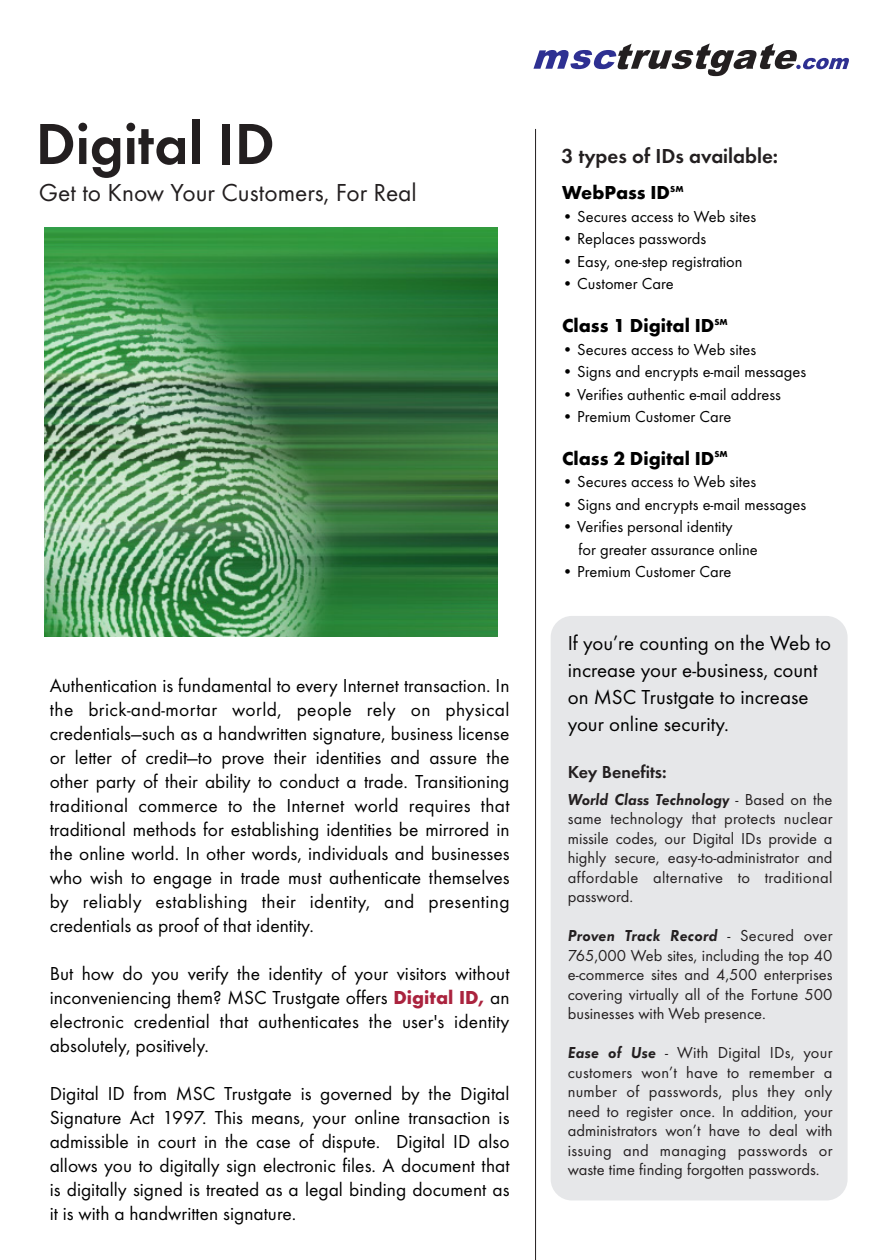
<style>
.page{position:relative;width:893px;height:1260px;background:#fff}
.page>*{position:absolute;margin:0;border:0;box-sizing:border-box;transform-origin:0 0}
.t1{font:600 60px "Futura T";color:#231f20}
.t2{font:25.5px "Futura T";color:#231f20}
.t3{font:21px/27px "Futura T";color:#000}
.t4{font:600 21px "Futura T";color:#231f20}
.t5{font:19.5px/24px "Futura T";color:#000;text-align:justify}
.t6{font:700 19.5px "Futura T";color:#000}
.t7{font:600 18px "Futura T";color:#231f20}
.t8{font:16.5px/19.5px "Futura T";color:#231f20;text-align:justify}
.t9{font:16.5px/22.5px "Futura T";color:#000}
.s1{font-weight:700;color:#aa233e}
.s2{font-weight:600;font-style:italic}
</style>
<div class="page">
<div style="left:551px;top:616px;width:297px;height:584px;background:#e6e7e9;border-radius:21px"></div>
<img style="left:45px;top:227px;width:452px;height:410px">
<svg style="left:533px;top:43px;width:316px;height:33px"></svg>
<hr style="left:535px;top:129px;width:1px;height:1131px;background:#231f20">
<h1 class="t1" style="left:36px;top:123px;width:241px">Digital ID</h1>
<h2 class="t2" style="left:39px;top:183px;width:379px">Get to Know Your Customers, For Real</h2>
<p class="t6" style="left:562px;top:186px;width:123px">WebPass ID<sup>SM</sup></p>
<p class="t9" style="left:562px;top:207px;width:196px">• Secures access to Web sites</p>
<p class="t9" style="left:562px;top:229px;width:146px">• Replaces passwords</p>
<p class="t9" style="left:562px;top:252px;width:182px">• Easy, one-step registration</p>
<p class="t9" style="left:562px;top:274px;width:113px">• Customer Care</p>
<p class="t6" style="left:562px;top:319px;width:167px">Class 1 Digital ID<sup>SM</sup></p>
<p class="t9" style="left:562px;top:339px;width:196px">• Secures access to Web sites</p>
<p class="t9" style="left:562px;top:362px;width:246px">• Signs and encrypts e-mail messages</p>
<p class="t9" style="left:562px;top:384px;width:220px">• Verifies authentic e-mail address</p>
<p class="t9" style="left:562px;top:407px;width:171px">• Premium Customer Care</p>
<p class="t6" style="left:562px;top:452px;width:167px">Class 2 Digital ID<sup>SM</sup></p>
<p class="t9" style="left:562px;top:472px;width:196px">• Secures access to Web sites</p>
<p class="t9" style="left:562px;top:495px;width:246px">• Signs and encrypts e-mail messages</p>
<p class="t9" style="left:579px;top:517px;width:181px;text-indent:-16px">• Verifies personal identity<br>for greater assurance online</p>
<p class="t9" style="left:562px;top:562px;width:171px">• Premium Customer Care</p>
<p class="t4" style="left:561px;top:149px;width:218px">3 types of IDs available:</p>
<p class="t5" style="left:50px;top:676px;width:461px">Authentication is fundamental to every Internet transaction. In the brick-and-mortar world, people rely on physical credentials—such as a handwritten signature, business license or letter of credit—to prove their identities and assure the other party of their ability to conduct a trade. Transitioning traditional commerce to the Internet world requires that traditional methods for establishing identities be mirrored in the online world. In other words, individuals and businesses who wish to engage in trade must authenticate themselves by reliably establishing their identity, and presenting credentials as proof of that identity.</p>
<p class="t5" style="left:50px;top:964px;width:461px">But how do you verify the identity of your visitors without inconveniencing them? MSC Trustgate offers <span class="s1">Digital ID,</span> an electronic credential that authenticates the user's identity absolutely, positively.</p>
<p class="t5" style="left:50px;top:1084px;width:461px">Digital ID from MSC Trustgate is governed by the Digital Signature Act 1997. This means, your online transaction is admissible in court in the case of dispute. Digital ID also allows you to digitally sign electronic files. A document that is digitally signed is treated as a legal binding document as it is with a handwritten signature.</p>
<p class="t3" style="left:568px;top:632px;width:265px">If you’re counting on the Web to increase your e-business, count on MSC Trustgate to increase your online security.</p>
<p class="t7" style="left:568px;top:765px;width:100px">Key Benefits:</p>
<p class="t8" style="left:568px;top:791px;width:266px"><span class="s2">World Class Technology</span> - Based on the same technology that protects nuclear missile codes, our Digital IDs provide a highly secure, easy-to-administrator and affordable alternative to traditional password.</p>
<p class="t8" style="left:568px;top:927px;width:266px"><span class="s2">Proven Track Record</span> - Secured over 765,000 Web sites, including the top 40 e-commerce sites and 4,500 enterprises covering virtually all of the Fortune 500 businesses with Web presence.</p>
<p class="t8" style="left:568px;top:1044px;width:266px"><span class="s2">Ease of Use</span> - With Digital IDs, your customers won’t have to remember a number of passwords, plus they only need to register once. In addition, your administrators won’t have to deal with issuing and managing passwords or waste time finding forgotten passwords.</p>
</div>
